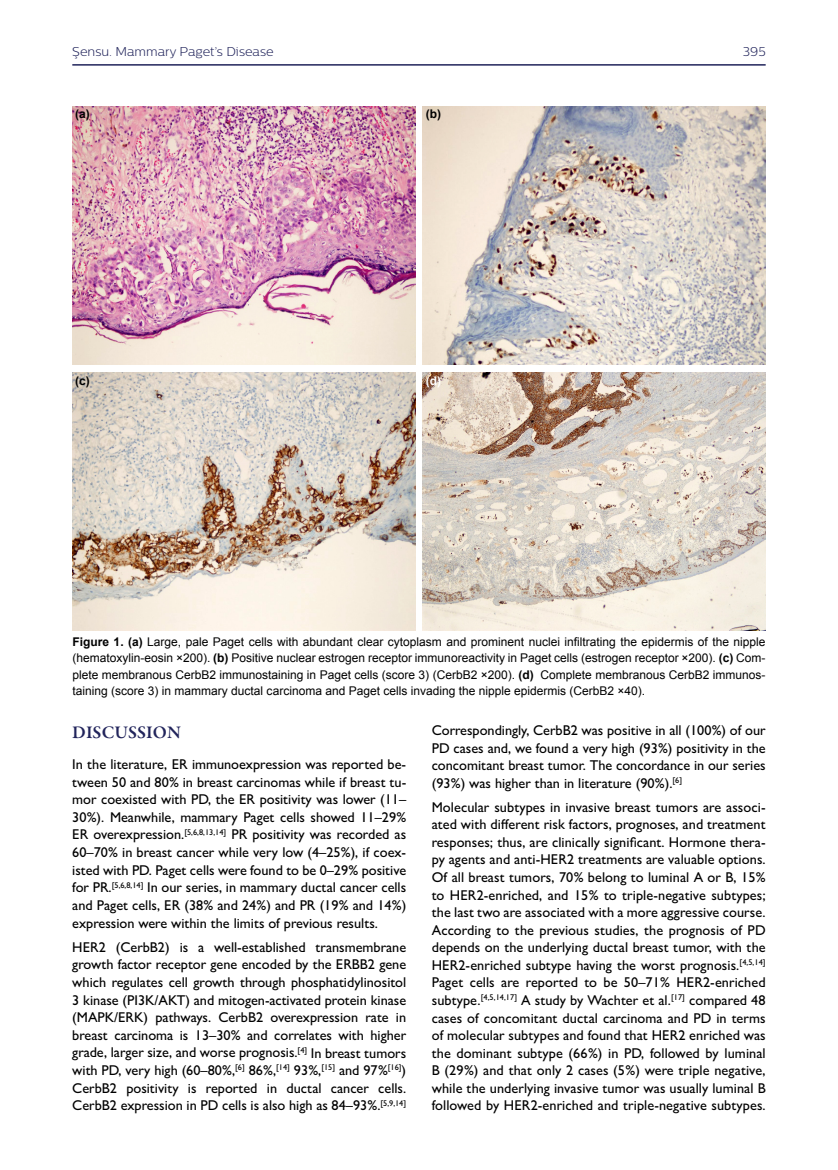
<style>
.page{position:relative;width:838px;height:1170px;background:#fff}
.page>*{position:absolute;margin:0;border:0;box-sizing:border-box;transform-origin:0 0}
.t1{font:600 18px "Garamond Premr Pro";color:#21245b}
.t2{font:500 14.25px/17.5px "Gill Sans MT Pro";color:#000;text-align:justify}
.t3{font:300 12.75px "Centrale Sans";color:#21245b}
.t4{font:12px/16.5px "Arial";color:#000;text-align:justify}
.t5{font:700 12px "Arial";color:#000}
.t6{font:700 12px "Arial";color:#fff}
.s1{font-weight:700}
</style>
<div class="page">
<hr style="left:72px;top:64px;width:693px;height:2px;background:#21245b">
<img style="left:72px;top:106px;width:343px;height:258px">
<img style="left:423px;top:106px;width:342px;height:258px">
<img style="left:72px;top:373px;width:343px;height:258px">
<img style="left:423px;top:373px;width:342px;height:258px">
<p class="t3" style="left:72px;top:45px;width:203px">Şensu. Mammary Paget’s Disease</p>
<p class="t3" style="left:743px;top:45px;width:24px">395</p>
<p class="t5" style="left:75px;top:106px;width:16px">(a)</p>
<p class="t5" style="left:75px;top:372px;width:16px">(c)</p>
<p class="t5" style="left:426px;top:106px;width:17px">(b)</p>
<p class="t6" style="left:426px;top:372px;width:17px">(d)</p>
<p class="t4" style="left:72px;top:633px;width:694px"><span class="s1">Figure 1. (a)</span> Large, pale Paget cells with abundant clear cytoplasm and prominent nuclei infiltrating the epidermis of the nipple (hematoxylin-eosin ×200). <span class="s1">(b)</span> Positive nuclear estrogen receptor immunoreactivity in Paget cells (estrogen receptor ×200). <span class="s1">(c)</span> Com&shy;plete membranous CerbB2 immunostaining in Paget cells (score 3) (CerbB2 ×200). <span class="s1">(d)</span> Complete membranous CerbB2 immunos&shy;taining (score 3) in mammary ductal carcinoma and Paget cells invading the nipple epidermis (CerbB2 ×40).</p>
<p class="t1" style="left:72px;top:722px;width:110px">DISCUSSION</p>
<p class="t2" style="left:72px;top:755px;width:335px">In the literature, ER immunoexpression was reported be&shy;tween 50 and 80% in breast carcinomas while if breast tu&shy;mor coexisted with PD, the ER positivity was lower (11– 30%). Meanwhile, mammary Paget cells showed 11–29% ER overexpression.<sup>[5,6,8,13,14]</sup> PR positivity was recorded as 60–70% in breast cancer while very low (4–25%), if coex&shy;isted with PD. Paget cells were found to be 0–29% positive for PR.<sup>[5,6,8,14]</sup> In our series, in mammary ductal cancer cells and Paget cells, ER (38% and 24%) and PR (19% and 14%) expression were within the limits of previous results.</p>
<p class="t2" style="left:72px;top:937px;width:335px">HER2 (CerbB2) is a well-established transmembrane growth factor receptor gene encoded by the ERBB2 gene which regulates cell growth through phosphatidylinositol 3 kinase (PI3K/AKT) and mitogen-activated protein kinase (MAPK/ERK) pathways. CerbB2 overexpression rate in breast carcinoma is 13–30% and correlates with higher grade, larger size, and worse prognosis.<sup>[4]</sup> In breast tumors with PD, very high (60–80%,<sup>[6]</sup> 86%,<sup>[14]</sup> 93%,<sup>[15]</sup> and 97%<sup>[16]</sup>)<br>CerbB2 positivity is reported in ductal cancer cells.<br>CerbB2 expression in PD cells is also high as 84–93%.<sup>[5,9,14]</sup></p>
<p class="t2" style="left:432px;top:721px;width:335px">Correspondingly, CerbB2 was positive in all (100%) of our PD cases and, we found a very high (93%) positivity in the concomitant breast tumor. The concordance in our series (93%) was higher than in literature (90%).<sup>[6]</sup></p>
<p class="t2" style="left:432px;top:798px;width:335px">Molecular subtypes in invasive breast tumors are associ&shy;ated with different risk factors, prognoses, and treatment responses; thus, are clinically significant. Hormone thera&shy;py agents and anti-HER2 treatments are valuable options.<br>Of all breast tumors, 70% belong to luminal A or B, 15% to HER2-enriched, and 15% to triple-negative subtypes; the last two are associated with a more aggressive course.<br>According to the previous studies, the prognosis of PD depends on the underlying ductal breast tumor, with the HER2-enriched subtype having the worst prognosis.<sup>[4,5,14] </sup>Paget cells are reported to be 50–71% HER2-enriched subtype.<sup>[4,5,14,17]</sup> A study by Wachter et al.<sup>[17]</sup> compared 48 cases of concomitant ductal carcinoma and PD in terms of molecular subtypes and found that HER2 enriched was the dominant subtype (66%) in PD, followed by luminal B (29%) and that only 2 cases (5%) were triple negative, while the underlying invasive tumor was usually luminal B followed by HER2-enriched and triple-negative subtypes.</p>
</div>
